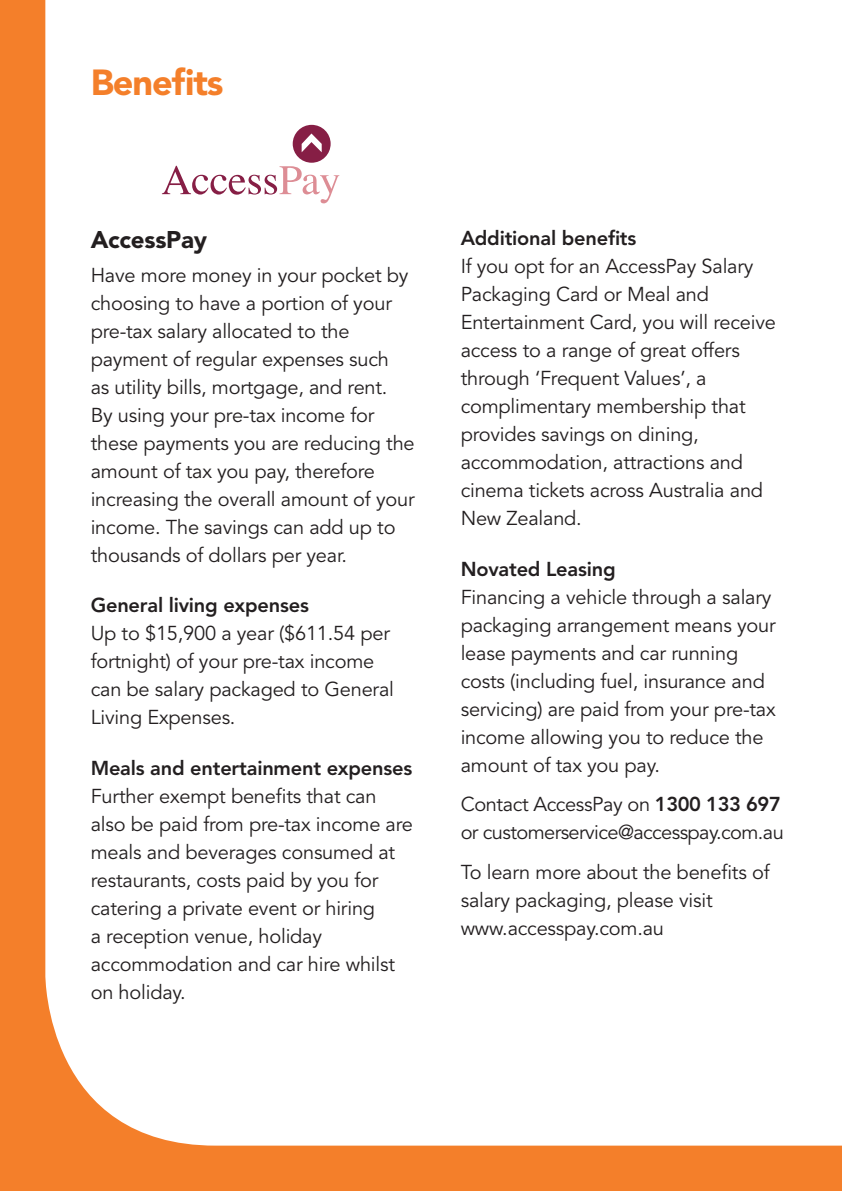
<style>
.page{position:relative;width:842px;height:1191px;background:#f47f2a}
.page>*{position:absolute;margin:0;border:0;box-sizing:border-box;transform-origin:0 0}
.t1{font:900 36px "Avenir";letter-spacing:-.03em;color:#f47f2a}
.t2{font:900 24px "Avenir";letter-spacing:-.01em;color:#231f20}
.t3{font:20px/28px "Avenir";letter-spacing:-.01em;color:#231f20}
.t4{font:800 20px "Avenir";letter-spacing:-.01em;color:#231f20}
.t5{font:20px/28px "Avenir";letter-spacing:-.03em;color:#231f20}
.s1{font-weight:800}
</style>
<div class="page">
<div style="left:45px;top:0;width:797px;height:1145px;background:#fff"></div>
<svg style="left:162px;top:166px;width:177px;height:37px;background:#eedce1"></svg>
<div style="left:293px;top:125px;width:38px;height:38px;background:#861e45;border-radius:50%"></div>
<svg style="left:302px;top:133px;width:20px;height:19px"></svg>
<h1 class="t1" style="left:91px;top:61px;width:134px">Benefits</h1>
<p class="t2" style="left:91px;top:225px;width:118px">AccessPay</p>
<p class="t3" style="left:91px;top:261px;width:326px">Have more money in your pocket by choosing to have a portion of your pre-tax salary allocated to the payment of regular expenses such<br>as utility bills, mortgage, and rent.<br>By using your pre-tax income for these payments you are reducing the amount of tax you pay, therefore increasing the overall amount of your income. The savings can add up to thousands of dollars per year.</p>
<p class="t4" style="left:91px;top:593px;width:220px">General living expenses</p>
<p class="t3" style="left:91px;top:620px;width:305px">Up to $15,900 a year ($611.54 per fortnight) of your pre-tax income can be salary packaged to General<br>Living Expenses.</p>
<p class="t4" style="left:91px;top:756px;width:323px">Meals and entertainment expenses</p>
<p class="t3" style="left:91px;top:783px;width:324px">Further exempt benefits that can also be paid from pre-tax income are meals and beverages consumed at restaurants, costs paid by you for catering a private event or hiring<br>a reception venue, holiday accommodation and car hire whilst on holiday.</p>
<p class="t4" style="left:461px;top:226px;width:177px">Additional benefits</p>
<p class="t3" style="left:461px;top:253px;width:317px">If you opt for an AccessPay Salary<br>Packaging Card or Meal and<br>Entertainment Card, you will receive access to a range of great offers through ‘Frequent Values’, a complimentary membership that provides savings on dining, accommodation, attractions and cinema tickets across Australia and<br>New Zealand.</p>
<p class="t4" style="left:461px;top:557px;width:156px">Novated Leasing</p>
<p class="t3" style="left:461px;top:583px;width:317px">Financing a vehicle through a salary packaging arrangement means your lease payments and car running costs (including fuel, insurance and servicing) are paid from your pre-tax income allowing you to reduce the amount of tax you pay.</p>
<p class="t5" style="left:461px;top:791px;width:325px">Contact AccessPay on <span class="s1">1300 133 697 </span>or customerservice@accesspay.com.au</p>
<p class="t3" style="left:461px;top:858px;width:310px">To learn more about the benefits of salary packaging, please visit www.accesspay.com.au</p>
</div>
